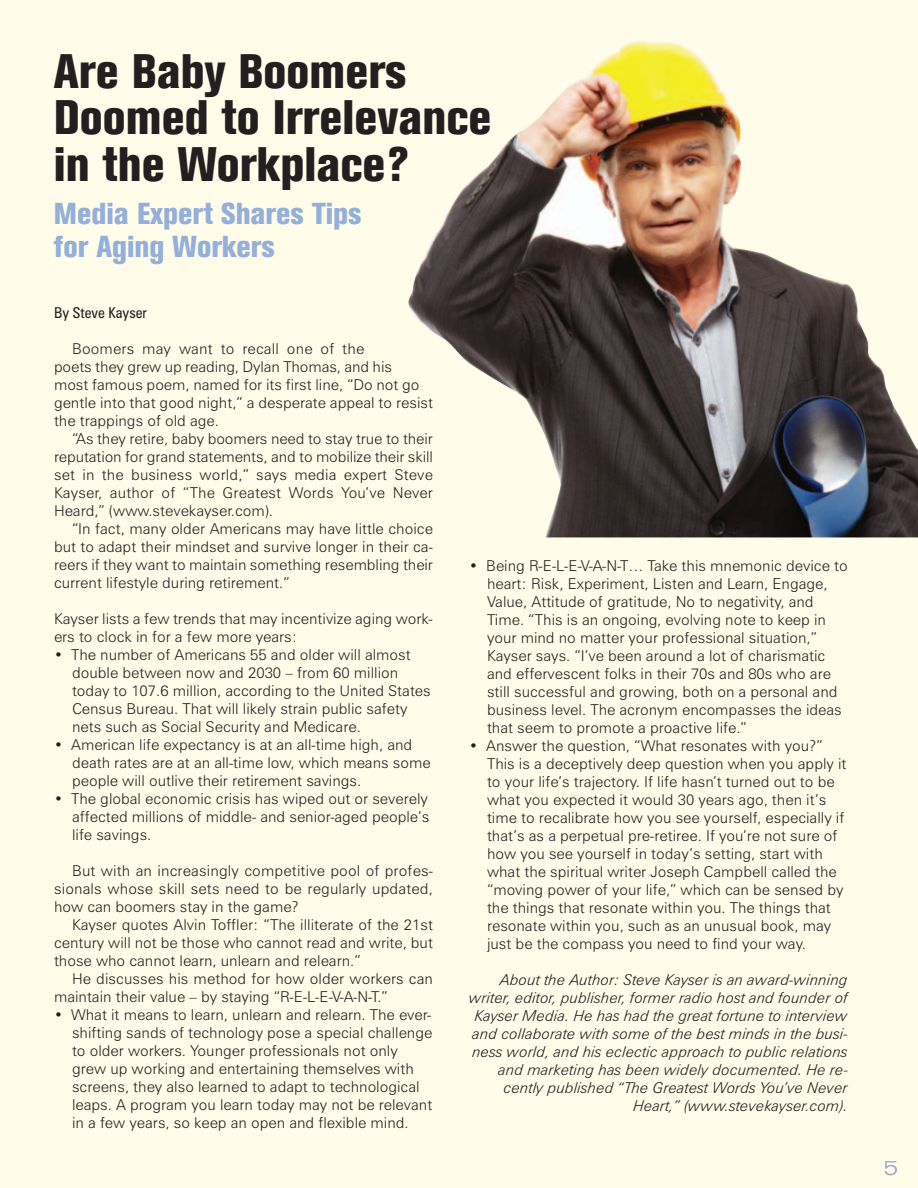
<style>
.page{position:relative;width:918px;height:1188px;background:#fffde9}
.page>*{position:absolute;margin:0;border:0;box-sizing:border-box;transform-origin:0 0}
.t1{font:800 condensed 48px/46.7px "Akzidenz Grotesk BE";color:#231f20}
.t2{font:800 condensed 30px/32.7px "Akzidenz Grotesk BE";color:#94afda}
.t3{font:300 15px/18px "Zurich BT";color:#231f20}
.t4{font:italic 300 15px/18px "Zurich BT";color:#231f20;text-align:right}
.t5{font:condensed 15px "Zurich BT";color:#231f20}
</style>
<div class="page">
<svg style="left:884px;top:1161px;width:13px;height:14px"></svg>
<img style="left:408px;top:41px;width:510px;height:496px">
<h1 class="t1" style="left:54px;top:52px;width:439px">Are Baby Boomers<br>Doomed to Irrelevance in the Workplace?</h1>
<h2 class="t2" style="left:54px;top:200px;width:309px">Media Expert Shares Tips for Aging Workers</h2>
<p class="t5" style="left:54px;top:307px;width:94px">By Steve Kayser</p>
<p class="t3" style="left:54px;top:341px;width:381px;text-indent:18px">Boomers may want to recall one of the<br>poets they grew up reading, Dylan Thomas, and his<br>most famous poem, named for its first line, “Do not go gentle into that good night,” a desperate appeal to resist the trappings of old age.</p>
<p class="t3" style="left:54px;top:431px;width:381px;text-align:justify;text-indent:18px">“As they retire, baby boomers need to stay true to their reputation for grand statements, and to mobilize their skill set in the business world,” says media expert Steve Kayser, author of “The Greatest Words You’ve Never Heard,” (www.stevekayser.com).</p>
<p class="t3" style="left:54px;top:521px;width:381px;text-align:justify;text-indent:18px">“In fact, many older Americans may have little choice but to adapt their mindset and survive longer in their ca&shy;reers if they want to maintain something resembling their current lifestyle during retirement.”</p>
<p class="t3" style="left:54px;top:611px;width:380px">Kayser lists a few trends that may incentivize aging work&shy;ers to clock in for a few more years:</p>
<p class="t3" style="left:72px;top:647px;width:360px;text-indent:-18px">• The number of Americans 55 and older will almost double between now and 2030 – from 60 million today to 107.6 million, according to the United States Census Bureau. That will likely strain public safety nets such as Social Security and Medicare.</p>
<p class="t3" style="left:72px;top:737px;width:360px;text-indent:-18px">• American life expectancy is at an all-time high, and death rates are at an all-time low, which means some people will outlive their retirement savings.</p>
<p class="t3" style="left:72px;top:791px;width:359px;text-align:justify;text-indent:-18px">• The global economic crisis has wiped out or severely affected millions of middle- and senior-aged people’s life savings.</p>
<p class="t3" style="left:54px;top:863px;width:381px;text-align:justify;text-indent:18px">But with an increasingly competitive pool of profes&shy;sionals whose skill sets need to be regularly updated, how can boomers stay in the game?</p>
<p class="t3" style="left:54px;top:917px;width:381px;text-align:justify;text-indent:18px">Kayser quotes Alvin Toffler: “The illiterate of the 21st century will not be those who cannot read and write, but those who cannot learn, unlearn and relearn.”</p>
<p class="t3" style="left:54px;top:971px;width:380px;text-indent:18px">He discusses his method for how older workers can maintain their value – by staying “R-E-L-E-V-A-N-T.”</p>
<p class="t3" style="left:72px;top:1007px;width:362px;text-indent:-18px">• What it means to learn, unlearn and relearn. The ever&shy;shifting sands of technology pose a special challenge to older workers. Younger professionals not only grew up working and entertaining themselves with screens, they also learned to adapt to technological leaps. A program you learn today may not be relevant in a few years, so keep an open and flexible mind.</p>
<p class="t3" style="left:487px;top:558px;width:362px;text-indent:-18px">• Being R-E-L-E-V-A-N-T… Take this mnemonic device to heart: Risk, Experiment, Listen and Learn, Engage, Value, Attitude of gratitude, No to negativity, and Time. “This is an ongoing, evolving note to keep in your mind no matter your professional situation,” Kayser says. “I’ve been around a lot of charismatic and effervescent folks in their 70s and 80s who are still successful and growing, both on a personal and business level. The acronym encompasses the ideas that seem to promote a proactive life.”</p>
<p class="t3" style="left:487px;top:738px;width:361px;text-indent:-18px">• Answer the question, “What resonates with you?” This is a deceptively deep question when you apply it to your life’s trajectory. If life hasn’t turned out to be what you expected it would 30 years ago, then it’s time to recalibrate how you see yourself, especially if that’s as a perpetual pre-retiree. If you’re not sure of how you see yourself in today’s setting, start with what the spiritual writer Joseph Campbell called the “moving power of your life,” which can be sensed by the things that resonate within you. The things that resonate within you, such as an unusual book, may just be the compass you need to find your way.</p>
<p class="t4" style="left:469px;top:972px;width:381px">About the Author: Steve Kayser is an award-winning writer, editor, publisher, former radio host and founder of Kayser Media. He has had the great fortune to interview and collaborate with some of the best minds in the busi&shy;ness world, and his eclectic approach to public relations and marketing has been widely documented. He re&shy;cently published “The Greatest Words You’ve Never Heart,” (www.stevekayser.com).</p>
</div>
